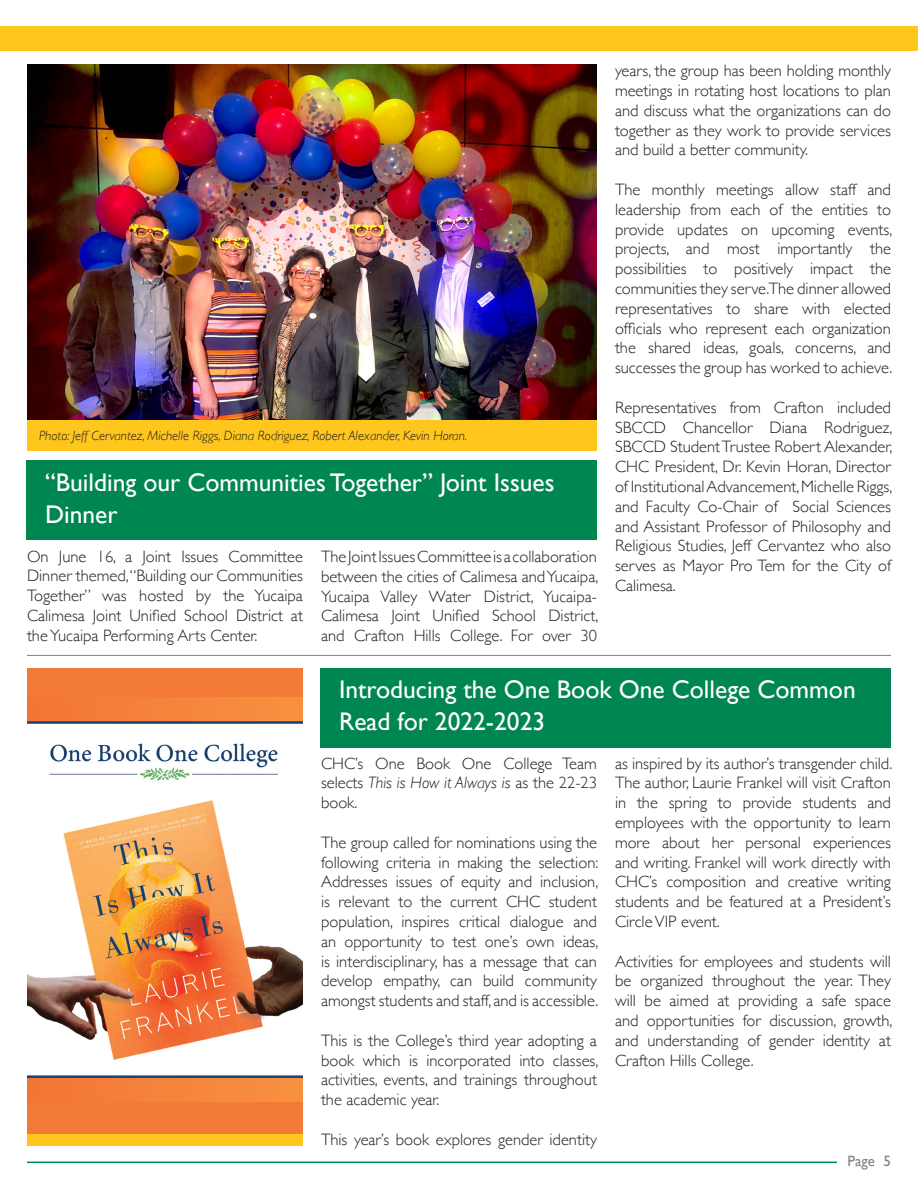
<style>
.page{position:relative;width:918px;height:1188px;background:#fff}
.page>*{position:absolute;margin:0;border:0;box-sizing:border-box;transform-origin:0 0}
.t1{font:25.5px/31.5px "Gill Sans";color:#fff}
.t2{font:300 16.5px/19.8px "Gill Sans";color:#231f20;text-align:justify}
.t3{font:15px "Gill Sans";color:#808285}
.t4{font:italic 300 13.5px "Gill Sans";color:#231f20}
.s1{font-style:italic}
</style>
<div class="page">
<div style="left:27px;top:668px;width:276px;height:466px;background:#f47a37"></div>
<img style="left:27px;top:697px;width:276px;height:405px">
<img style="left:27px;top:65px;width:570px;height:355px">
<hr style="left:27px;top:655px;width:864px;height:1px;background:#808285">
<div style="left:0;top:27px;width:918px;height:24px;background:#ffc61e"></div>
<hr style="left:27px;top:1162px;width:810px;height:1px;background:#008751">
<div style="left:27px;top:1134px;width:276px;height:12px;background:#ffc61e"></div>
<div style="left:27px;top:420px;width:570px;height:31px;background:#ffc61e"></div>
<div style="left:27px;top:461px;width:570px;height:79px;background:#008751"></div>
<div style="left:321px;top:668px;width:570px;height:79px;background:#008751"></div>
<p class="t4" style="left:39px;top:428px;width:430px">Photo: Jeff Cervantez, Michelle Riggs, Diana Rodriguez, Robert Alexander, Kevin Horan.</p>
<p class="t1" style="left:45px;top:467px;width:511px">“Building our Communities Together” Joint Issues<br>Dinner</p>
<p class="t2" style="left:27px;top:545px;width:278px">On June 16, a Joint Issues Committee Dinner themed, “Building our Communities Together” was hosted by the Yucaipa Calimesa Joint Unified School District at the Yucaipa Performing Arts Center.</p>
<p class="t2" style="left:321px;top:546px;width:279px">The Joint Issues Committee is a collaboration between the cities of Calimesa and Yucaipa, Yucaipa Valley Water District, Yucaipa-Calimesa Joint Unified School District, and Crafton Hills College. For over 30</p>
<p class="t2" style="left:615px;top:60px;width:278px">years, the group has been holding monthly meetings in rotating host locations to plan and discuss what the organizations can do together as they work to provide services and build a better community.</p>
<p class="t2" style="left:615px;top:179px;width:279px">The monthly meetings allow staff and leadership from each of the entities to provide updates on upcoming events, projects, and most importantly the possibilities to positively impact the communities they serve.The dinner allowed representatives to share with elected officials who represent each organization the shared ideas, goals, concerns, and successes the group has worked to achieve.</p>
<p class="t2" style="left:615px;top:397px;width:279px">Representatives from Crafton included SBCCD Chancellor Diana Rodriguez, SBCCD Student Trustee Robert Alexander, CHC President, Dr. Kevin Horan, Director of Institutional Advancement, Michelle Riggs, and Faculty Co-Chair of Social Sciences and Assistant Professor of Philosophy and Religious Studies, Jeff Cervantez who also serves as Mayor Pro Tem for the City of Calimesa.</p>
<p class="t1" style="left:339px;top:674px;width:518px">Introducing the One Book One College Common<br>Read for 2022-2023</p>
<p class="t2" style="left:321px;top:753px;width:278px">CHC’s One Book One College Team selects <span class="s1">This is How it Always is</span> as the 22-23 book.</p>
<p class="t2" style="left:321px;top:832px;width:279px">The group called for nominations using the following criteria in making the selection:<br>Addresses issues of equity and inclusion, is relevant to the current CHC student population, inspires critical dialogue and an opportunity to test one’s own ideas, is interdisciplinary, has a message that can develop empathy, can build community amongst students and staff, and is accessible.</p>
<p class="t2" style="left:321px;top:1030px;width:279px">This is the College’s third year adopting a book which is incorporated into classes, activities, events, and trainings throughout the academic year.</p>
<p class="t2" style="left:321px;top:1129px;width:278px">This year’s book explores gender identity</p>
<p class="t2" style="left:615px;top:753px;width:279px">as inspired by its author’s transgender child.<br>The author, Laurie Frankel will visit Crafton in the spring to provide students and employees with the opportunity to learn more about her personal experiences and writing. Frankel will work directly with CHC’s composition and creative writing students and be featured at a President’s Circle VIP event.</p>
<p class="t2" style="left:615px;top:951px;width:279px">Activities for employees and students will be organized throughout the year. They will be aimed at providing a safe space and opportunities for discussion, growth, and understanding of gender identity at Crafton Hills College.</p>
<p class="t3" style="left:848px;top:1152px;width:45px">Page 5</p>
</div>
